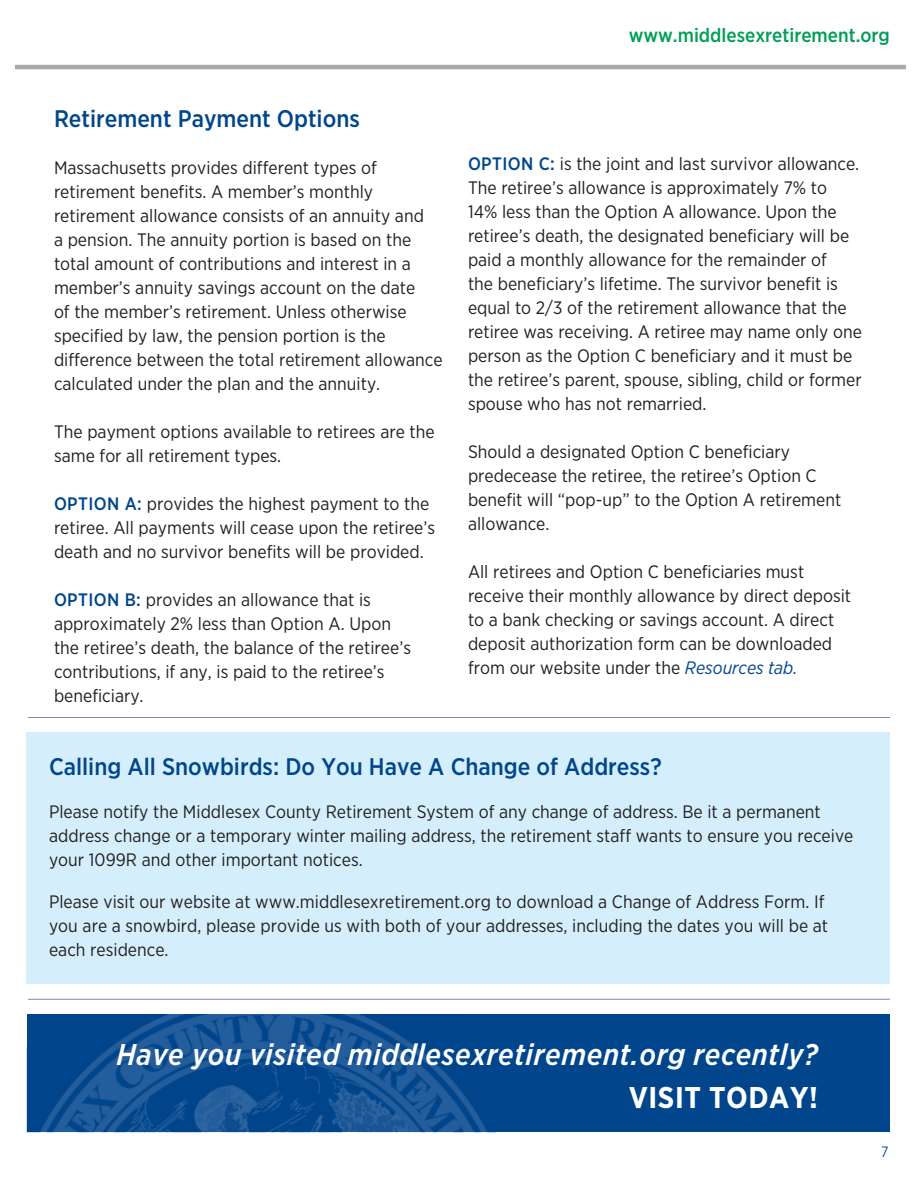
<style>
.page{position:relative;width:918px;height:1188px;background:#fff}
.page>*{position:absolute;margin:0;border:0;box-sizing:border-box;transform-origin:0 0}
.t1{font:italic 500 30px "Gotham Narrow";letter-spacing:.02em;color:#fff}
.t2{font:700 30px "Gotham Narrow";letter-spacing:.02em;color:#fff}
.t3{font:500 24px "Gotham Narrow";color:#01468c}
.t4{font:500 19.5px "Gotham Narrow";color:#009e57}
.t5{font:18px/24px "Gotham Narrow";color:#231f20}
.t6{font:300 16.5px "Rotis Sans Serif";color:#01468c}
.s1{font-weight:500;color:#01468c}
.s2{font-style:italic;color:#01468c}
</style>
<div class="page">
<hr style="left:15px;top:65px;width:891px;height:4px;background:#a8a9ad">
<hr style="left:28px;top:717px;width:862px;height:1px;background:#7988b9">
<div style="left:27px;top:1014px;width:862px;height:118px;background:#01468c"></div>
<img style="left:40px;top:1014px;width:447px;height:118px">
<div style="left:27px;top:733px;width:863px;height:251px;background:#d4effb"></div>
<hr style="left:28px;top:999px;width:862px;height:1px;background:#7988b9">
<h2 class="t3" style="left:54px;top:104px;width:307px">Retirement Payment Options</h2>
<p class="t5" style="left:54px;top:155px;width:390px">Massachusetts provides different types of retirement benefits. A member’s monthly retirement allowance consists of an annuity and<br>a pension. The annuity portion is based on the total amount of contributions and interest in a member’s annuity savings account on the date<br>of the member’s retirement. Unless otherwise specified by law, the pension portion is the difference between the total retirement allowance calculated under the plan and the annuity.</p>
<p class="t5" style="left:54px;top:419px;width:382px">The payment options available to retirees are the same for all retirement types.</p>
<p class="t5" style="left:54px;top:491px;width:383px"><span class="s1">OPTION A:</span> provides the highest payment to the retiree. All payments will cease upon the retiree’s death and no survivor benefits will be provided.</p>
<p class="t5" style="left:54px;top:587px;width:359px"><span class="s1">OPTION B:</span> provides an allowance that is approximately 2% less than Option A. Upon the retiree’s death, the balance of the retiree’s contributions, if any, is paid to the retiree’s beneficiary.</p>
<p class="t4" style="left:629px;top:23px;width:263px">www.middlesexretirement.org</p>
<p class="t5" style="left:468px;top:152px;width:396px"><span class="s1">OPTION C:</span> is the joint and last survivor allowance.<br>The retiree’s allowance is approximately 7% to<br>14% less than the Option A allowance. Upon the retiree’s death, the designated beneficiary will be paid a monthly allowance for the remainder of<br>the beneficiary’s lifetime. The survivor benefit is equal to 2/3 of the retirement allowance that the retiree was receiving. A retiree may name only one person as the Option C beneficiary and it must be the retiree’s parent, spouse, sibling, child or former spouse who has not remarried.</p>
<p class="t5" style="left:468px;top:440px;width:375px">Should a designated Option C beneficiary predecease the retiree, the retiree’s Option C benefit will “pop-up” to the Option A retirement allowance.</p>
<p class="t5" style="left:468px;top:560px;width:385px">All retirees and Option C beneficiaries must receive their monthly allowance by direct deposit to a bank checking or savings account. A direct deposit authorization form can be downloaded from our website under the <span class="s2">Resources tab.</span></p>
<h2 class="t3" style="left:49px;top:752px;width:614px">Calling All Snowbirds: Do You Have A Change of Address?</h2>
<p class="t5" style="left:49px;top:799px;width:806px">Please notify the Middlesex County Retirement System of any change of address. Be it a permanent address change or a temporary winter mailing address, the retirement staff wants to ensure you receive your 1099R and other important notices.</p>
<p class="t5" style="left:49px;top:889px;width:781px">Please visit our website at www.middlesexretirement.org to download a Change of Address Form. If you are a snowbird, please provide us with both of your addresses, including the dates you will be at each residence.</p>
<h1 class="t1" style="left:116px;top:1036px;width:703px">Have you visited middlesexretirement.org recently?</h1>
<h1 class="t2" style="left:629px;top:1078px;width:191px">VISIT TODAY!</h1>
<p class="t6" style="left:881px;top:1142px;width:9px">7</p>
</div>
